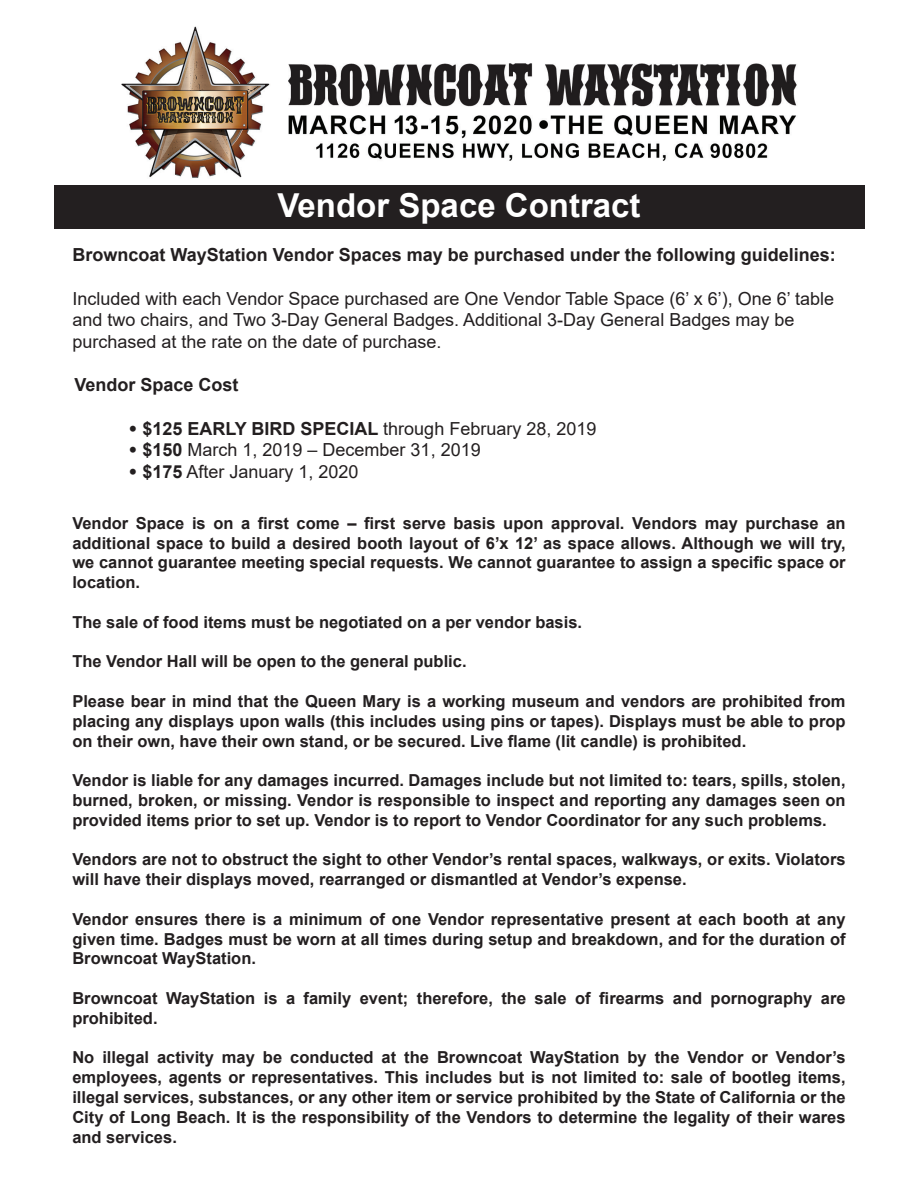
<style>
.page{position:relative;width:918px;height:1188px;background:#fff}
.page>*{position:absolute;margin:0;border:0;box-sizing:border-box;transform-origin:0 0}
.t1{font:700 33px "Arial";color:#fff}
.t2{font:18px/21.6px "Arial";color:#231f20}
.t3{font:700 18px "Arial";color:#231f20}
.t4{font:700 16.5px/19.8px "Arial";color:#231f20;text-align:justify}
.s1{font-weight:900}
.s2{font-weight:700}
</style>
<div class="page">
<img style="left:54px;top:26px;width:811px;height:203px">
<div style="left:54px;top:185px;width:811px;height:43px;background:#231f20"></div>
<h1 class="t1" style="left:277px;top:182px;width:365px">Vendor Space Contract</h1>
<p class="t3" style="left:72px;top:242px;width:765px">Browncoat WayStation Vendor Spaces may be purchased under the following guidelines:</p>
<p class="t2" style="left:72px;top:287px;width:763px">Included with each Vendor Space purchased are One Vendor Table Space (6’ x 6’), One 6’ table and two chairs, and Two 3-Day General Badges. Additional 3-Day General Badges may be purchased at the rate on the date of purchase.</p>
<p class="t3" style="left:75px;top:372px;width:166px">Vendor Space Cost</p>
<p class="t2" style="left:128px;top:417px;width:469px"><span class="s1">•</span> <span class="s2">$125 EARLY BIRD SPECIAL</span> through February 28, 2019</p>
<p class="t2" style="left:129px;top:439px;width:354px"><span class="s1">•</span> <span class="s2">$150</span> March 1, 2019 – December 31, 2019</p>
<p class="t2" style="left:129px;top:461px;width:232px"><span class="s1">•</span> <span class="s2">$175</span> After January 1, 2020</p>
<p class="t4" style="left:72px;top:513px;width:775px">Vendor Space is on a first come – first serve basis upon approval. Vendors may purchase an additional space to build a desired booth layout of 6’x 12’ as space allows. Although we will try, we cannot guarantee meeting special requests. We cannot guarantee to assign a specific space or location.</p>
<p class="t4" style="left:72px;top:612px;width:511px">The sale of food items must be negotiated on a per vendor basis.</p>
<p class="t4" style="left:72px;top:652px;width:396px">The Vendor Hall will be open to the general public.</p>
<p class="t4" style="left:72px;top:691px;width:775px">Please bear in mind that the Queen Mary is a working museum and vendors are prohibited from placing any displays upon walls (this includes using pins or tapes). Displays must be able to prop on their own, have their own stand, or be secured. Live flame (lit candle) is prohibited.</p>
<p class="t4" style="left:72px;top:771px;width:775px">Vendor is liable for any damages incurred. Damages include but not limited to: tears, spills, stolen, burned, broken, or missing. Vendor is responsible to inspect and reporting any damages seen on provided items prior to set up. Vendor is to report to Vendor Coordinator for any such problems.</p>
<p class="t4" style="left:72px;top:850px;width:775px">Vendors are not to obstruct the sight to other Vendor’s rental spaces, walkways, or exits. Violators will have their displays moved, rearranged or dismantled at Vendor’s expense.</p>
<p class="t4" style="left:72px;top:909px;width:775px">Vendor ensures there is a minimum of one Vendor representative present at each booth at any given time. Badges must be worn at all times during setup and breakdown, and for the duration of Browncoat WayStation.</p>
<p class="t4" style="left:72px;top:988px;width:775px">Browncoat WayStation is a family event; therefore, the sale of firearms and pornography are prohibited.</p>
<p class="t4" style="left:72px;top:1048px;width:775px">No illegal activity may be conducted at the Browncoat WayStation by the Vendor or Vendor’s employees, agents or representatives. This includes but is not limited to: sale of bootleg items, illegal services, substances, or any other item or service prohibited by the State of California or the City of Long Beach. It is the responsibility of the Vendors to determine the legality of their wares and services.</p>
</div>
